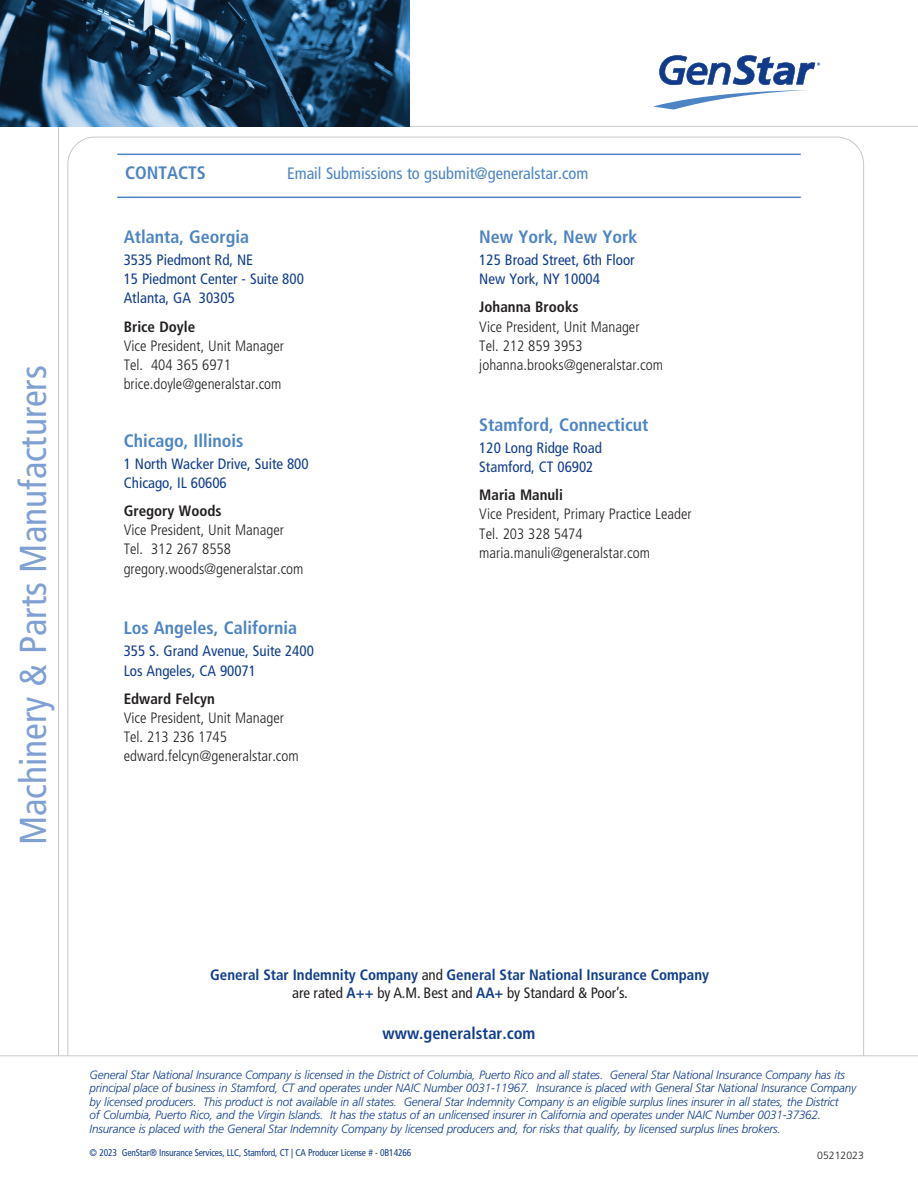
<style>
.page{position:relative;width:918px;height:1188px;background:#fff}
.page>*{position:absolute;margin:0;border:0;box-sizing:border-box;transform-origin:0 0}
.t1{font:condensed 37.5px "Frutiger LT Std";color:#7fa0d3}
.t2{font:700 condensed 18px "Frutiger LT Std";color:#4d84c4}
.t3{font:condensed 16.5px "Frutiger LT Std";color:#4d84c4}
.t4{font:700 condensed 16.5px "Frutiger LT Std";color:#103d8c}
.t5{font:300 condensed 15px/19.2px "Frutiger LT Std";color:#231f20}
.t6{font:condensed 15px/19.2px "Frutiger LT Std";color:#103d8c}
.t7{font:700 condensed 15px/18px "Frutiger LT Std";color:#103d8c;text-align:center}
.t8{font:700 condensed 15px "Frutiger LT Std";color:#231f20}
.t9{font:italic 300 12px/13.5px "Frutiger LT Std";letter-spacing:-.015em;color:#103d8c}
.t10{font:300 10.5px "Frutiger LT Std";color:#231f20}
.t11{font:condensed 9.75px "Frutiger LT Std";letter-spacing:-.015em;color:#103d8c}
.s1{font-weight:400;color:#231f20}
</style>
<div class="page">
<hr style="left:58px;top:59px;width:1px;height:1014px;background:#c7c8ca">
<hr style="left:1px;top:126px;width:917px;height:1px;background:#c7c8ca">
<hr style="left:0;top:1055px;width:918px;height:1px;background:#c7c8ca">
<svg style="left:653px;top:55px;width:167px;height:55px"></svg>
<hr style="left:117px;top:197px;width:684px;height:1px;background:#4d84c4">
<hr style="left:117px;top:154px;width:684px;height:1px;background:#4d84c4">
<img style="left:0;top:0;width:410px;height:127px">
<h1 class="t1" style="left:11px;top:845px;width:481px;rotate:-90deg">Machinery &amp; Parts Manufacturers</h1>
<h2 class="t2" style="left:125px;top:163px;width:82px">CONTACTS</h2>
<h3 class="t3" style="left:287px;top:164px;width:303px">Email Submissions to gsubmit@generalstar.com</h3>
<h2 class="t2" style="left:124px;top:226px;width:127px">Atlanta, Georgia</h2>
<p class="t6" style="left:124px;top:250px;width:182px">3535 Piedmont Rd, NE<br>15 Piedmont Center - Suite 800<br>Atlanta, GA 30305</p>
<p class="t8" style="left:124px;top:318px;width:73px">Brice Doyle</p>
<p class="t5" style="left:124px;top:336px;width:162px">Vice President, Unit Manager<br>Tel. 404 365 6971 brice.doyle@generalstar.com</p>
<h2 class="t2" style="left:124px;top:430px;width:121px">Chicago, Illinois</h2>
<p class="t6" style="left:124px;top:454px;width:186px">1 North Wacker Drive, Suite 800<br>Chicago, IL 60606</p>
<p class="t8" style="left:124px;top:502px;width:99px">Gregory Woods</p>
<p class="t5" style="left:124px;top:521px;width:181px">Vice President, Unit Manager<br>Tel. 312 267 8558 gregory.woods@generalstar.com</p>
<h2 class="t2" style="left:124px;top:618px;width:175px">Los Angeles, California</h2>
<p class="t6" style="left:124px;top:642px;width:192px">355 S. Grand Avenue, Suite 2400<br>Los Angeles, CA 90071</p>
<p class="t8" style="left:124px;top:690px;width:93px">Edward Felcyn</p>
<p class="t5" style="left:124px;top:708px;width:177px">Vice President, Unit Manager<br>Tel. 213 236 1745 edward.felcyn@generalstar.com</p>
<h2 class="t2" style="left:479px;top:226px;width:160px">New York, New York</h2>
<p class="t6" style="left:479px;top:250px;width:157px">125 Broad Street, 6th Floor<br>New York, NY 10004</p>
<p class="t8" style="left:479px;top:298px;width:101px">Johanna Brooks</p>
<p class="t5" style="left:479px;top:317px;width:185px">Vice President, Unit Manager<br>Tel. 212 859 3953 johanna.brooks@generalstar.com</p>
<h2 class="t2" style="left:479px;top:414px;width:171px">Stamford, Connecticut</h2>
<p class="t6" style="left:479px;top:438px;width:124px">120 Long Ridge Road<br>Stamford, CT 06902</p>
<p class="t8" style="left:479px;top:486px;width:85px">Maria Manuli</p>
<p class="t5" style="left:479px;top:505px;width:214px">Vice President, Primary Practice Leader<br>Tel. 203 328 5474 maria.manuli@generalstar.com</p>
<p class="t7" style="left:210px;top:966px;width:500px">General Star Indemnity Company <span class="s1">and</span> General Star National Insurance Company <span class="s1">are rated</span> A++ <span class="s1">by A.M. Best and</span> AA+ <span class="s1">by Standard &amp; Poor’s.</span></p>
<h3 class="t4" style="left:383px;top:1023px;width:154px">www.generalstar.com</h3>
<p class="t9" style="left:90px;top:1068px;width:768px">General Star National Insurance Company is licensed in the District of Columbia, Puerto Rico and all states. General Star National Insurance Company has its principal place of business in Stamford, CT and operates under NAIC Number 0031-11967. Insurance is placed with General Star National Insurance Company by licensed producers. This product is not available in all states. General Star Indemnity Company is an eligible surplus lines insurer in all states, the District<br>of Columbia, Puerto Rico, and the Virgin Islands. It has the status of an unlicensed insurer in California and operates under NAIC Number 0031-37362.<br>Insurance is placed with the General Star Indemnity Company by licensed producers and, for risks that qualify, by licensed surplus lines brokers.</p>
<p class="t10" style="left:817px;top:1149px;width:48px">05212023</p>
<p class="t11" style="left:90px;top:1147px;width:323px">© 2023 GenStar® Insurance Services, LLC, Stamford, CT | CA Producer License # - 0B14266</p>
</div>
